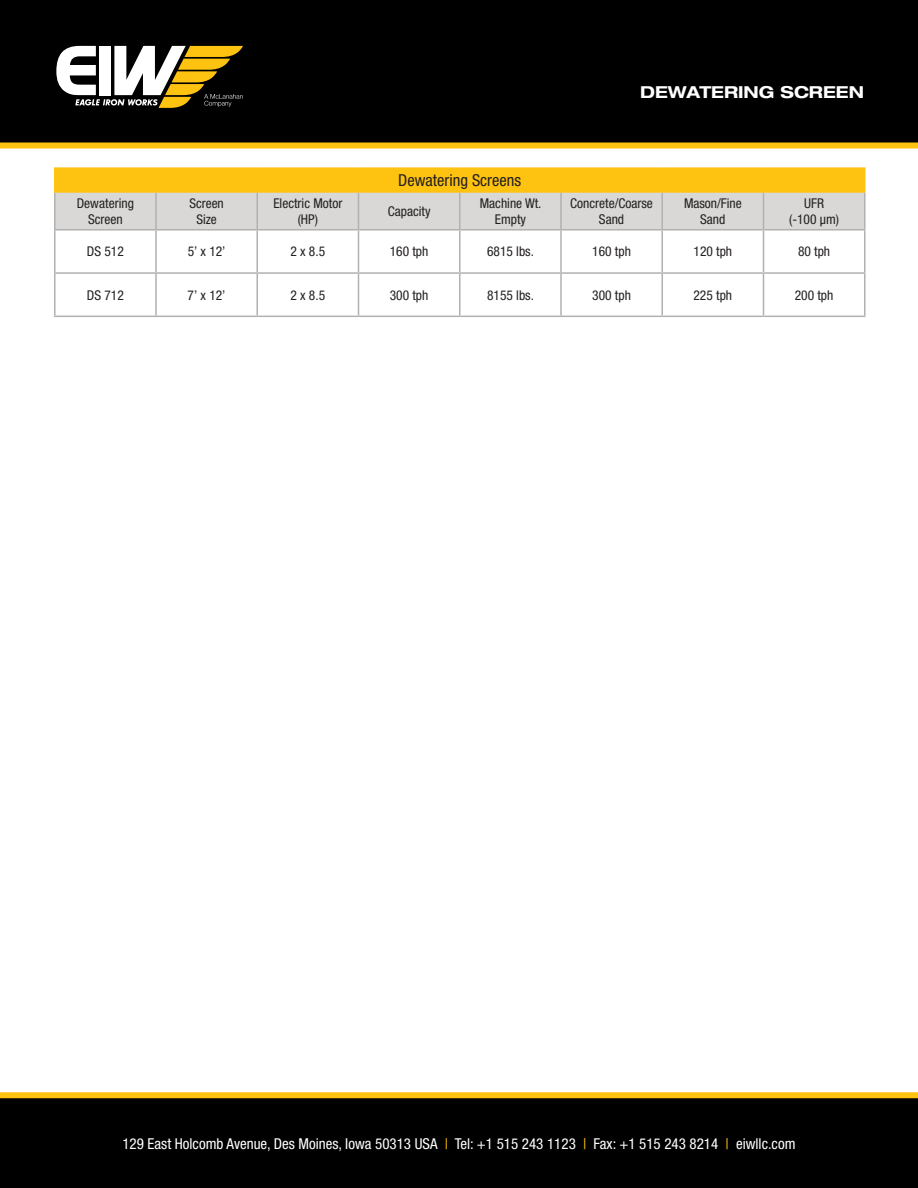
<style>
.page{position:relative;width:918px;height:1188px;background:#fff}
.page>*{position:absolute;margin:0;border:0;box-sizing:border-box;transform-origin:0 0}
.t1{font:condensed 16.5px "Helvetica Neue LT Std";color:#231f20}
.t2{font:700 expanded 16.5px "Helvetica Neue LT Std";color:#fff}
.t3{font:condensed 15px "Helvetica Neue LT Std";color:#fff}
.t4{font:condensed 13.5px/16.2px "Helvetica Neue LT Std";color:#231f20;text-align:center}
.t5{font:condensed 13.35px/16px "Helvetica Neue LT Std";color:#231f20;text-align:center}
.s1{color:#fec210}
</style>
<div class="page">
<div style="left:0;top:0;width:918px;height:148px;background:#000001"></div>
<svg style="left:56px;top:46px;width:187px;height:62px"></svg>
<div style="left:0;top:142px;width:918px;height:6px;background:#fec210"></div>
<div style="left:0;top:1095px;width:918px;height:93px;background:#000001"></div>
<div style="left:0;top:1092px;width:918px;height:6px;background:#fec210"></div>
<div style="left:55px;top:168px;width:810px;height:24px;background:#fec210"></div>
<div style="left:56px;top:193px;width:808px;height:36px;background:#d9d8d6"></div>
<hr style="left:54px;top:193px;width:2px;height:36px;background:#b1b1b1">
<hr style="left:155px;top:193px;width:2px;height:36px;background:#b1b1b1">
<hr style="left:256px;top:193px;width:2px;height:36px;background:#b1b1b1">
<hr style="left:358px;top:193px;width:1px;height:36px;background:#b1b1b1">
<hr style="left:459px;top:193px;width:1px;height:36px;background:#b1b1b1">
<hr style="left:560px;top:193px;width:2px;height:36px;background:#b1b1b1">
<hr style="left:662px;top:193px;width:1px;height:36px;background:#b1b1b1">
<hr style="left:763px;top:193px;width:1px;height:36px;background:#b1b1b1">
<hr style="left:864px;top:193px;width:2px;height:36px;background:#b1b1b1">
<hr style="left:54px;top:229px;width:102px;height:2px;background:#b1b1b1">
<hr style="left:54px;top:231px;width:2px;height:41px;background:#b1b1b1">
<hr style="left:156px;top:229px;width:101px;height:2px;background:#b1b1b1">
<hr style="left:155px;top:231px;width:2px;height:41px;background:#b1b1b1">
<hr style="left:257px;top:229px;width:101px;height:2px;background:#b1b1b1">
<hr style="left:256px;top:231px;width:2px;height:41px;background:#b1b1b1">
<hr style="left:358px;top:229px;width:102px;height:2px;background:#b1b1b1">
<hr style="left:358px;top:231px;width:1px;height:41px;background:#b1b1b1">
<hr style="left:460px;top:229px;width:101px;height:2px;background:#b1b1b1">
<hr style="left:459px;top:231px;width:1px;height:41px;background:#b1b1b1">
<hr style="left:561px;top:229px;width:101px;height:2px;background:#b1b1b1">
<hr style="left:560px;top:231px;width:2px;height:41px;background:#b1b1b1">
<hr style="left:662px;top:229px;width:102px;height:2px;background:#b1b1b1">
<hr style="left:662px;top:231px;width:1px;height:41px;background:#b1b1b1">
<hr style="left:764px;top:229px;width:102px;height:2px;background:#b1b1b1">
<hr style="left:763px;top:231px;width:1px;height:41px;background:#b1b1b1">
<hr style="left:864px;top:231px;width:2px;height:41px;background:#b1b1b1">
<hr style="left:54px;top:272px;width:102px;height:2px;background:#b1b1b1">
<hr style="left:54px;top:274px;width:2px;height:42px;background:#b1b1b1">
<hr style="left:156px;top:272px;width:101px;height:2px;background:#b1b1b1">
<hr style="left:155px;top:274px;width:2px;height:42px;background:#b1b1b1">
<hr style="left:257px;top:272px;width:101px;height:2px;background:#b1b1b1">
<hr style="left:256px;top:274px;width:2px;height:42px;background:#b1b1b1">
<hr style="left:358px;top:272px;width:102px;height:2px;background:#b1b1b1">
<hr style="left:358px;top:274px;width:1px;height:42px;background:#b1b1b1">
<hr style="left:460px;top:272px;width:101px;height:2px;background:#b1b1b1">
<hr style="left:459px;top:274px;width:1px;height:42px;background:#b1b1b1">
<hr style="left:561px;top:272px;width:101px;height:2px;background:#b1b1b1">
<hr style="left:560px;top:274px;width:2px;height:42px;background:#b1b1b1">
<hr style="left:662px;top:272px;width:102px;height:2px;background:#b1b1b1">
<hr style="left:662px;top:274px;width:1px;height:42px;background:#b1b1b1">
<hr style="left:764px;top:272px;width:102px;height:2px;background:#b1b1b1">
<hr style="left:763px;top:274px;width:1px;height:42px;background:#b1b1b1">
<hr style="left:864px;top:274px;width:2px;height:42px;background:#b1b1b1">
<hr style="left:54px;top:316px;width:102px;height:1px;background:#b1b1b1">
<hr style="left:156px;top:316px;width:101px;height:1px;background:#b1b1b1">
<hr style="left:257px;top:316px;width:101px;height:1px;background:#b1b1b1">
<hr style="left:358px;top:316px;width:102px;height:1px;background:#b1b1b1">
<hr style="left:460px;top:316px;width:101px;height:1px;background:#b1b1b1">
<hr style="left:561px;top:316px;width:101px;height:1px;background:#b1b1b1">
<hr style="left:662px;top:316px;width:102px;height:1px;background:#b1b1b1">
<hr style="left:764px;top:316px;width:102px;height:1px;background:#b1b1b1">
<hr style="left:54px;top:167px;width:102px;height:2px;background:#fec210">
<hr style="left:54px;top:169px;width:2px;height:22px;background:#fec210">
<hr style="left:156px;top:167px;width:101px;height:2px;background:#fec210">
<hr style="left:257px;top:167px;width:101px;height:2px;background:#fec210">
<hr style="left:358px;top:167px;width:102px;height:2px;background:#fec210">
<hr style="left:460px;top:167px;width:101px;height:2px;background:#fec210">
<hr style="left:561px;top:167px;width:101px;height:2px;background:#fec210">
<hr style="left:662px;top:167px;width:102px;height:2px;background:#fec210">
<hr style="left:764px;top:167px;width:102px;height:2px;background:#fec210">
<hr style="left:864px;top:169px;width:2px;height:22px;background:#fec210">
<hr style="left:54px;top:191px;width:102px;height:2px;background:#fec210">
<hr style="left:156px;top:191px;width:101px;height:2px;background:#fec210">
<hr style="left:257px;top:191px;width:101px;height:2px;background:#fec210">
<hr style="left:358px;top:191px;width:102px;height:2px;background:#fec210">
<hr style="left:460px;top:191px;width:101px;height:2px;background:#fec210">
<hr style="left:561px;top:191px;width:101px;height:2px;background:#fec210">
<hr style="left:662px;top:191px;width:102px;height:2px;background:#fec210">
<hr style="left:764px;top:191px;width:102px;height:2px;background:#fec210">
<p class="t1" style="left:398px;top:171px;width:124px">Dewatering Screens</p>
<p class="t2" style="left:640px;top:82px;width:225px">DEWATERING SCREEN</p>
<p class="t4" style="left:77px;top:195px;width:59px">Dewatering<br>Screen</p>
<p class="t5" style="left:189px;top:195px;width:36px">Screen<br>Size</p>
<p class="t4" style="left:273px;top:195px;width:70px">Electric Motor (HP)</p>
<p class="t4" style="left:388px;top:203px;width:44px">Capacity</p>
<p class="t4" style="left:480px;top:195px;width:63px">Machine Wt.<br>Empty</p>
<p class="t4" style="left:570px;top:195px;width:84px">Concrete/Coarse<br>Sand</p>
<p class="t4" style="left:684px;top:195px;width:59px">Mason/Fine<br>Sand</p>
<p class="t4" style="left:789px;top:195px;width:51px">UFR (-100 µm)</p>
<p class="t4" style="left:87px;top:243px;width:38px">DS 512</p>
<p class="t4" style="left:188px;top:243px;width:39px">5’ x 12’</p>
<p class="t4" style="left:291px;top:243px;width:36px">2 x 8.5</p>
<p class="t4" style="left:390px;top:243px;width:40px">160 tph</p>
<p class="t4" style="left:487px;top:243px;width:48px">6815 lbs.</p>
<p class="t4" style="left:592px;top:243px;width:40px">160 tph</p>
<p class="t4" style="left:694px;top:243px;width:40px">120 tph</p>
<p class="t4" style="left:798px;top:243px;width:34px">80 tph</p>
<p class="t4" style="left:87px;top:287px;width:38px">DS 712</p>
<p class="t4" style="left:188px;top:287px;width:39px">7’ x 12’</p>
<p class="t4" style="left:291px;top:287px;width:36px">2 x 8.5</p>
<p class="t4" style="left:390px;top:287px;width:40px">300 tph</p>
<p class="t4" style="left:487px;top:287px;width:48px">8155 lbs.</p>
<p class="t4" style="left:592px;top:287px;width:40px">300 tph</p>
<p class="t4" style="left:694px;top:287px;width:40px">225 tph</p>
<p class="t4" style="left:795px;top:287px;width:40px">200 tph</p>
<p class="t3" style="left:122px;top:1135px;width:675px">129 East Holcomb Avenue, Des Moines, Iowa 50313 USA <span class="s1">|</span> Tel: +1 515 243 1123 <span class="s1">|</span> Fax: +1 515 243 8214 <span class="s1">|</span> eiwllc.com</p>
</div>
